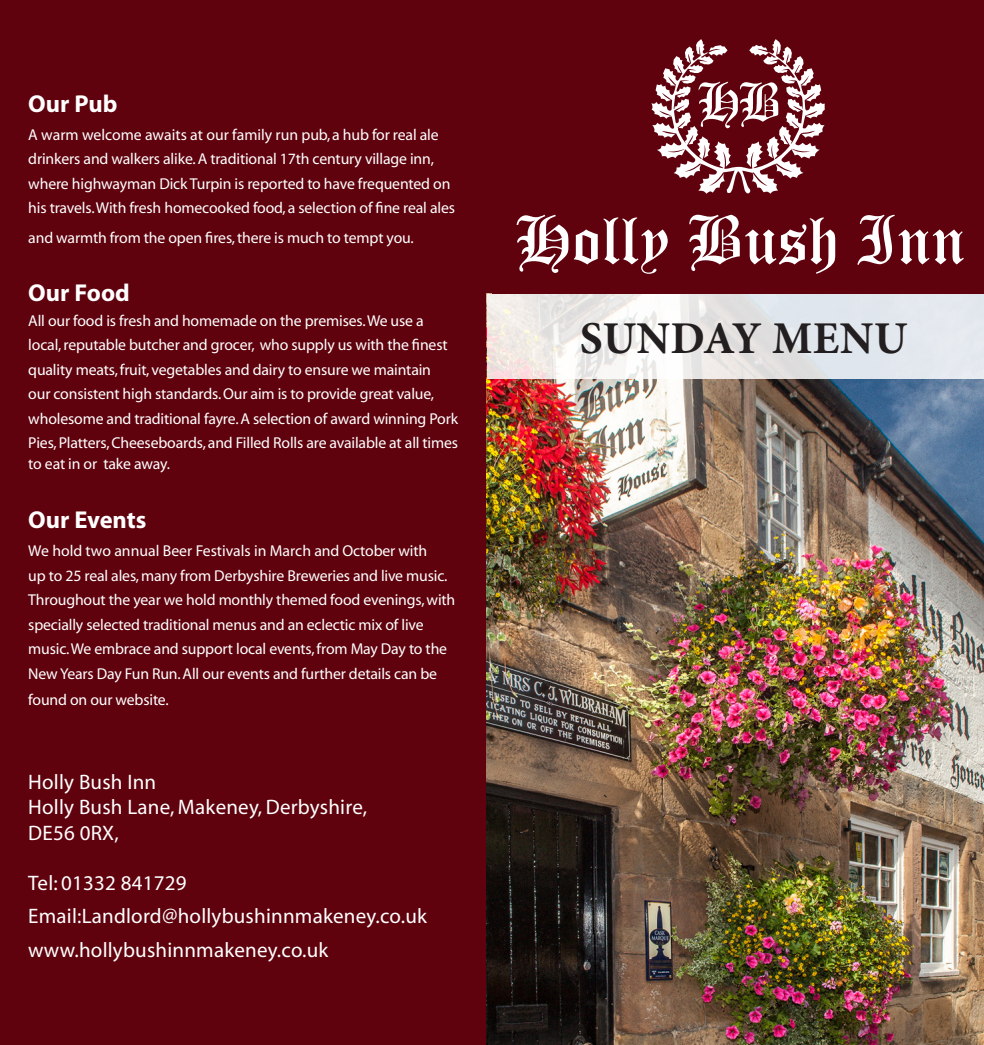
<style>
.page{position:relative;width:984px;height:1045px;background:#fff}
.page>*{position:absolute;margin:0;border:0;box-sizing:border-box;transform-origin:0 0}
.t1{font:700 45.5px "Minion Pro";letter-spacing:.01em;color:#231f20}
.t2{font:700 24.5px "Myriad";color:#fff}
.t3{font:21px "Myriad";letter-spacing:.01em;color:#fff}
.t4{font:15.75px/24.5px "Myriad";letter-spacing:-.01em;color:#fff}
</style>
<div class="page">
<div style="left:0;top:0;width:983px;height:1044px;background:#5f020d"></div>
<img style="left:486px;top:378px;width:497px;height:666px">
<svg style="left:516px;top:215px;width:447px;height:59px"></svg>
<svg style="left:486px;top:294px;width:497px;height:84px;background:#e8e9ea"></svg>
<svg style="left:651px;top:39px;width:173px;height:155px"></svg>
<p class="t2" style="left:28px;top:91px;width:91px">Our Pub</p>
<p class="t4" style="left:28px;top:123px;width:428px">A warm welcome awaits at our family run pub, a hub for real ale drinkers and walkers alike. A traditional 17th century village inn, where highwayman Dick Turpin is reported to have frequented on his travels. With fresh homecooked food, a selection of fine real ales</p>
<p class="t4" style="left:28px;top:226px;width:387px">and warmth from the open fires, there is much to tempt you.</p>
<p class="t2" style="left:28px;top:280px;width:103px">Our Food</p>
<p class="t4" style="left:28px;top:309px;width:431px">All our food is fresh and homemade on the premises. We use a local, reputable butcher and grocer, who supply us with the finest quality meats, fruit, vegetables and dairy to ensure we maintain<br>our consistent high standards. Our aim is to provide great value, wholesome and traditional fayre. A selection of award winning Pork Pies, Platters, Cheeseboards, and Filled Rolls are available at all times</p>
<p class="t4" style="left:28px;top:452px;width:143px">to eat in or take away.</p>
<p class="t2" style="left:28px;top:507px;width:120px">Our Events</p>
<p class="t4" style="left:28px;top:539px;width:428px">We hold two annual Beer Festivals in March and October with<br>up to 25 real ales, many from Derbyshire Breweries and live music.<br>Throughout the year we hold monthly themed food evenings, with specially selected traditional menus and an eclectic mix of live music. We embrace and support local events, from May Day to the New Years Day Fun Run. All our events and further details can be</p>
<p class="t4" style="left:28px;top:688px;width:142px">found on our website.</p>
<p class="t3" style="left:28px;top:771px;width:129px">Holly Bush Inn</p>
<p class="t3" style="left:28px;top:797px;width:340px">Holly Bush Lane, Makeney, Derbyshire,</p>
<p class="t3" style="left:28px;top:822px;width:92px">DE56 0RX,</p>
<p class="t3" style="left:28px;top:872px;width:160px">Tel: 01332 841729</p>
<p class="t3" style="left:28px;top:905px;width:400px">Email:Landlord@hollybushinnmakeney.co.uk</p>
<p class="t3" style="left:28px;top:939px;width:301px">www.hollybushinnmakeney.co.uk</p>
<p class="t1" style="left:580px;top:306px;width:329px">SUNDAY MENU</p>
</div>
